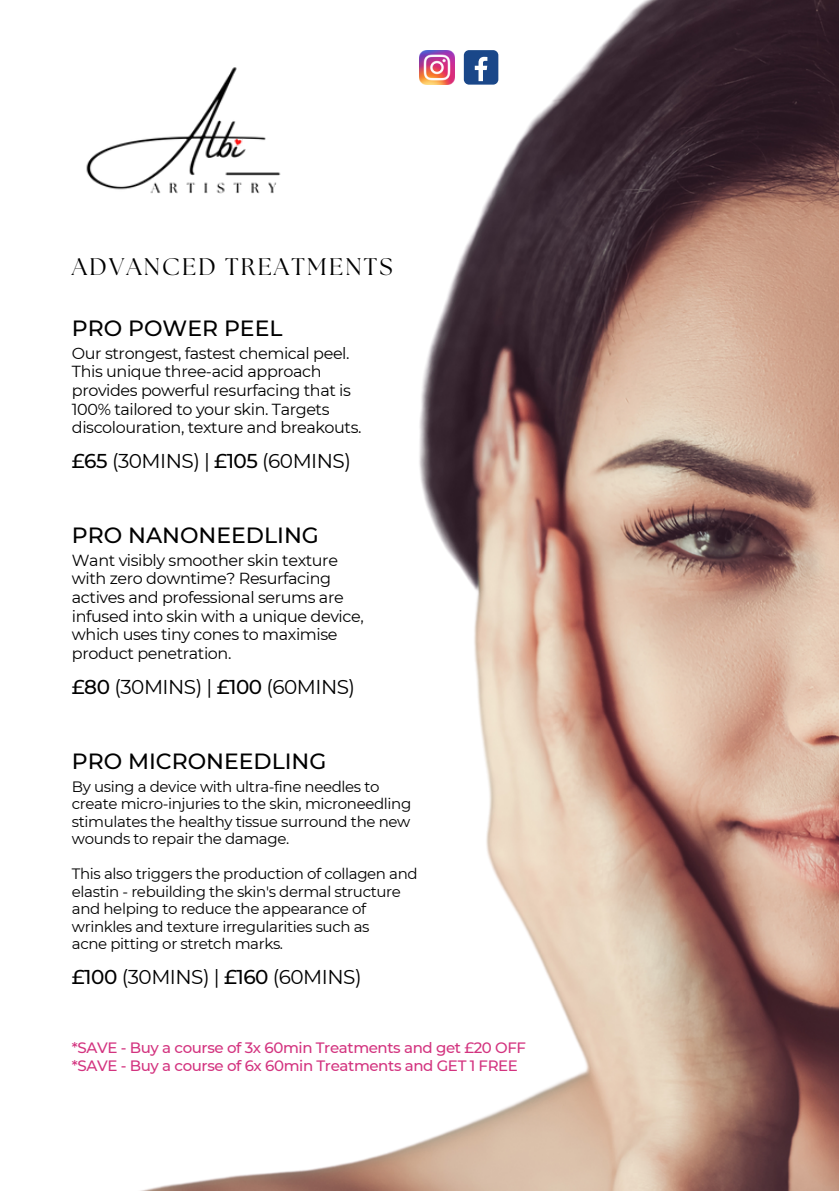
<style>
.page{position:relative;width:839px;height:1191px;background:#fff}
.page>*{position:absolute;margin:0;border:0;box-sizing:border-box;transform-origin:0 0}
.t1{font:24px "The Seasons";letter-spacing:.09em;color:#000}
.t2{font:500 22px "Montserrat";color:#000}
.t3{font:20px "Montserrat";letter-spacing:-.025em;color:#000}
.t4{font:16px/18.6px "Montserrat";letter-spacing:-.025em;color:#000}
.t5{font:15px/17.6px "Montserrat";letter-spacing:-.025em;color:#000}
.t6{font:500 15px "Montserrat";letter-spacing:-.025em;color:#d3337f}
.s1{font-weight:500}
</style>
<div class="page">
<img style="left:141px;top:0;width:697px;height:1191px">
<img style="left:86px;top:0;width:273px;height:316px">
<img style="left:420px;top:50px;width:34px;height:35px">
<div style="left:464px;top:50px;width:34px;height:35px;background:#1a4789;border-radius:5px"></div>
<svg style="left:474px;top:57px;width:13px;height:24px"></svg>
<p class="t1" style="left:72px;top:255px;width:322px">ADVANCED TREATMENTS</p>
<p class="t2" style="left:72px;top:315px;width:212px">PRO POWER PEEL</p>
<p class="t4" style="left:72px;top:344px;width:291px">Our strongest, fastest chemical peel.<br>This unique three-acid approach provides powerful resurfacing that is 100% tailored to your skin. Targets discolouration, texture and breakouts.</p>
<p class="t3" style="left:72px;top:449px;width:280px"><span class="s1">£65</span> (30MINS) | <span class="s1">£105</span> (60MINS)</p>
<p class="t2" style="left:72px;top:522px;width:248px">PRO NANONEEDLING</p>
<p class="t4" style="left:72px;top:551px;width:293px">Want visibly smoother skin texture with zero downtime? Resurfacing actives and professional serums are infused into skin with a unique device, which uses tiny cones to maximise product penetration.</p>
<p class="t3" style="left:72px;top:675px;width:285px"><span class="s1">£80</span> (30MINS) | <span class="s1">£100</span> (60MINS)</p>
<p class="t2" style="left:72px;top:748px;width:256px">PRO MICRONEEDLING</p>
<p class="t5" style="left:72px;top:777px;width:341px">By using a device with ultra-fine needles to create micro-injuries to the skin, microneedling stimulates the healthy tissue surround the new wounds to repair the damage.</p>
<p class="t5" style="left:72px;top:865px;width:347px">This also triggers the production of collagen and elastin - rebuilding the skin's dermal structure and helping to reduce the appearance of wrinkles and texture irregularities such as</p>
<p class="t5" style="left:72px;top:935px;width:213px">acne pitting or stretch marks.</p>
<p class="t3" style="left:72px;top:965px;width:291px"><span class="s1">£100</span> (30MINS) | <span class="s1">£160</span> (60MINS)</p>
<p class="t6" style="left:72px;top:1038px;width:455px">*SAVE - Buy a course of 3x 60min Treatments and get £20 OFF</p>
<p class="t6" style="left:72px;top:1057px;width:447px">*SAVE - Buy a course of 6x 60min Treatments and GET 1 FREE</p>
</div>
